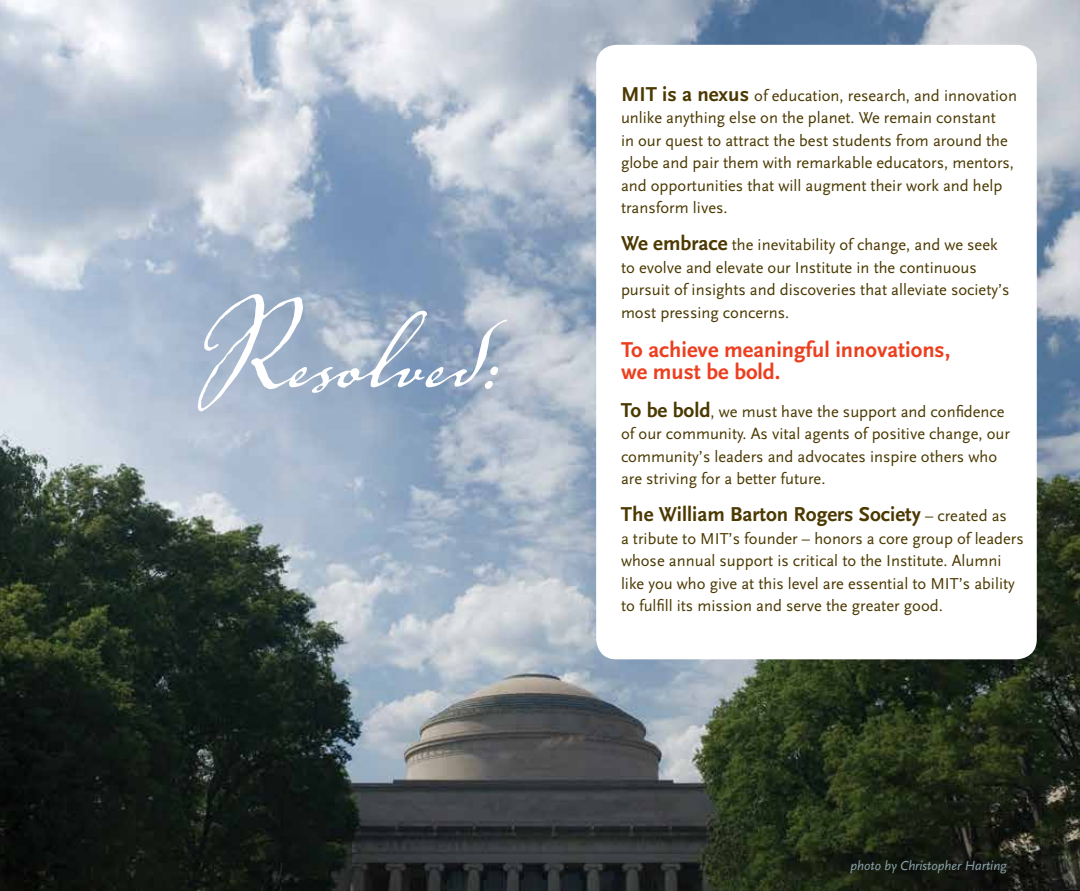
<style>
.page{position:relative;width:1080px;height:891px;background:#fff}
.page>*{position:absolute;margin:0;border:0;box-sizing:border-box;transform-origin:0 0}
.t1{font:150px "Voluta Script Pro";color:#fff}
.t2{font:700 22.5px/22.5px "Scala Sans OT";color:#ec3f1f}
.t3{font:700 21px "Scala Sans OT";color:#4b3900}
.t4{font:16.5px/22.5px "Scala Sans OT";color:#4b3900}
.t5{font:italic 13.5px "Scala Sans OT";color:#8ba4ab}
.s1{font-weight:700;font-size:21px}
.s2{font-weight:400;font-size:16.5px}
</style>
<div class="page">
<img style="left:0;top:0;width:1080px;height:891px">
<div style="left:596px;top:45px;width:441px;height:614px;background:#fff;border-radius:20px"></div>
<h1 class="t1" style="left:184px;top:246px;width:321px">Resolved:</h1>
<p class="t4" style="left:621px;top:84px;width:398px"><span class="s1">MIT is a nexus</span> of education, research, and innovation unlike anything else on the planet. We remain constant<br>in our quest to attract the best students from around the globe and pair them with remarkable educators, mentors, and opportunities that will augment their work and help transform lives.</p>
<p class="t4" style="left:621px;top:234px;width:390px"><span class="s1">We embrace</span> the inevitability of change, and we seek to evolve and elevate our Institute in the continuous pursuit of insights and discoveries that alleviate society’s most pressing concerns.</p>
<h2 class="t2" style="left:621px;top:339px;width:331px">To achieve meaningful innovations, we must be bold.</h2>
<p class="t4" style="left:621px;top:400px;width:390px"><span class="s1">To be bold</span>, we must have the support and confidence of our community. As vital agents of positive change, our community’s leaders and advocates inspire others who are striving for a better future.</p>
<p class="t3" style="left:621px;top:503px;width:387px">The William Barton Rogers Society <span class="s2">– created as</span></p>
<p class="t4" style="left:621px;top:527px;width:404px">a tribute to MIT’s founder – honors a core group of leaders whose annual support is critical to the Institute. Alumni like you who give at this level are essential to MIT’s ability to fulfill its mission and serve the greater good.</p>
<p class="t5" style="left:850px;top:859px;width:158px">photo by Christopher Harting</p>
</div>
